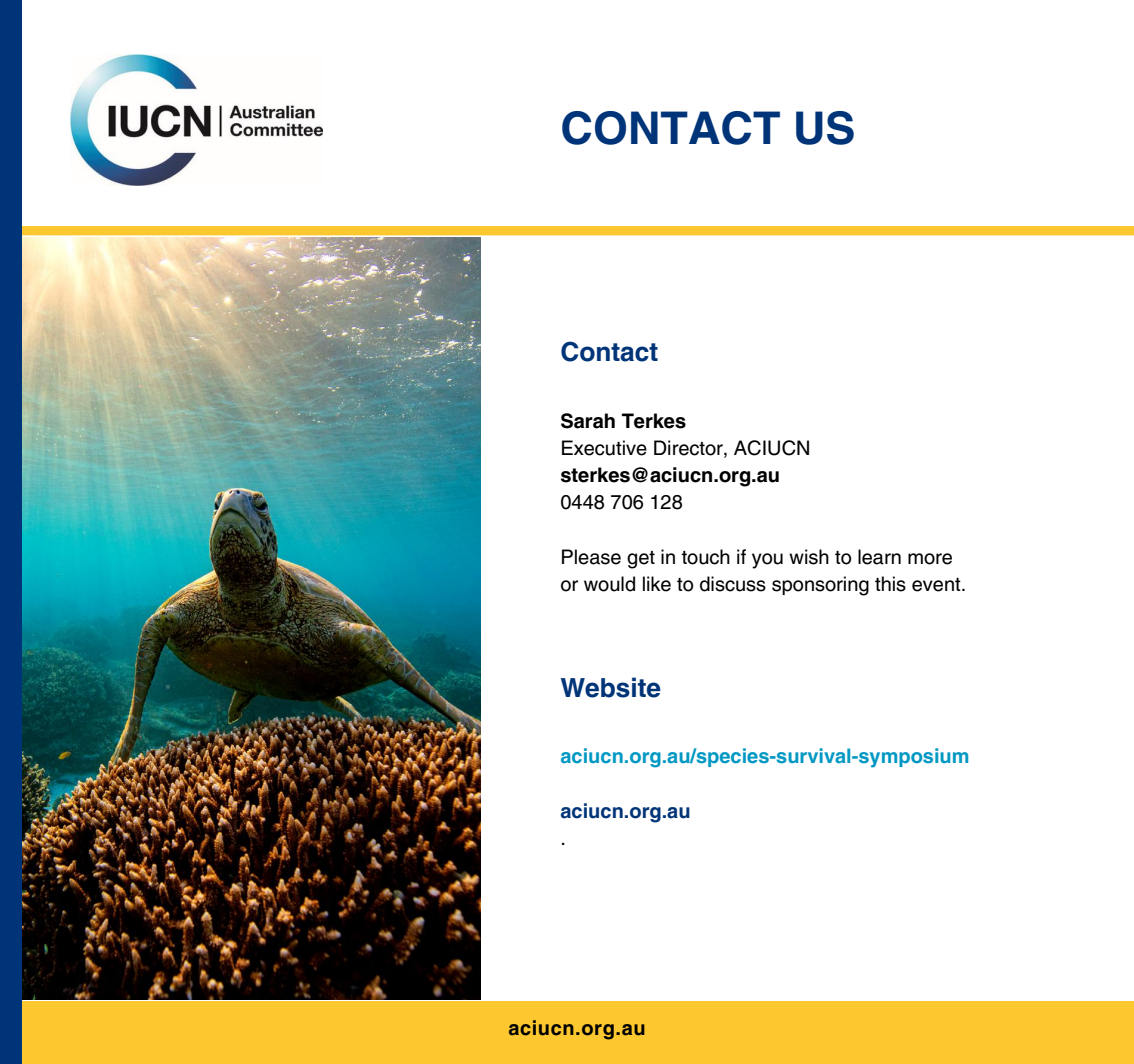
<style>
.page{position:relative;width:1134px;height:1064px;background:#fff}
.page>*{position:absolute;margin:0;border:0;box-sizing:border-box;transform-origin:0 0}
.t1{font:700 45px "Helvetica LT Pro";color:#003478}
.t2{font:700 26.25px "Helvetica LT Pro";color:#003478}
.t3{font:20px/27.2px "Helvetica LT Pro";color:#000}
.t4{font:700 20px "Helvetica LT Pro";color:#0098c3}
.t5{font:700 20px "Helvetica LT Pro";color:#000}
.t6{font:700 20px "Helvetica LT Pro";color:#003478}
.t7{font:700 20px "Helvetica LT Pro";letter-spacing:.03em;color:#000}
</style>
<div class="page">
<img style="left:71px;top:54px;width:251px;height:132px">
<div style="left:22px;top:226px;width:1111px;height:9px;background:#fdc82f"></div>
<div style="left:0;top:1000px;width:1133px;height:63px;background:#fdc82f"></div>
<img style="left:22px;top:237px;width:459px;height:761px">
<div style="left:0;top:0;width:22px;height:1063px;background:#003478"></div>
<h1 class="t1" style="left:560px;top:112px;width:296px">CONTACT US</h1>
<h2 class="t2" style="left:560px;top:342px;width:99px">Contact</h2>
<p class="t5" style="left:560px;top:413px;width:127px">Sarah Terkes</p>
<p class="t3" style="left:560px;top:436px;width:251px">Executive Director, ACIUCN</p>
<p class="t5" style="left:560px;top:467px;width:221px">sterkes@aciucn.org.au</p>
<p class="t3" style="left:560px;top:490px;width:124px">0448 706 128</p>
<p class="t3" style="left:560px;top:544px;width:407px">Please get in touch if you wish to learn more or would like to discuss sponsoring this event.</p>
<h2 class="t2" style="left:560px;top:677px;width:102px">Website</h2>
<p class="t4" style="left:560px;top:748px;width:410px">aciucn.org.au/species-survival-symposium</p>
<p class="t6" style="left:560px;top:803px;width:132px">aciucn.org.au</p>
<p class="t3" style="left:560px;top:826px;width:7px">.</p>
<p class="t7" style="left:508px;top:1020px;width:139px">aciucn.org.au</p>
</div>
